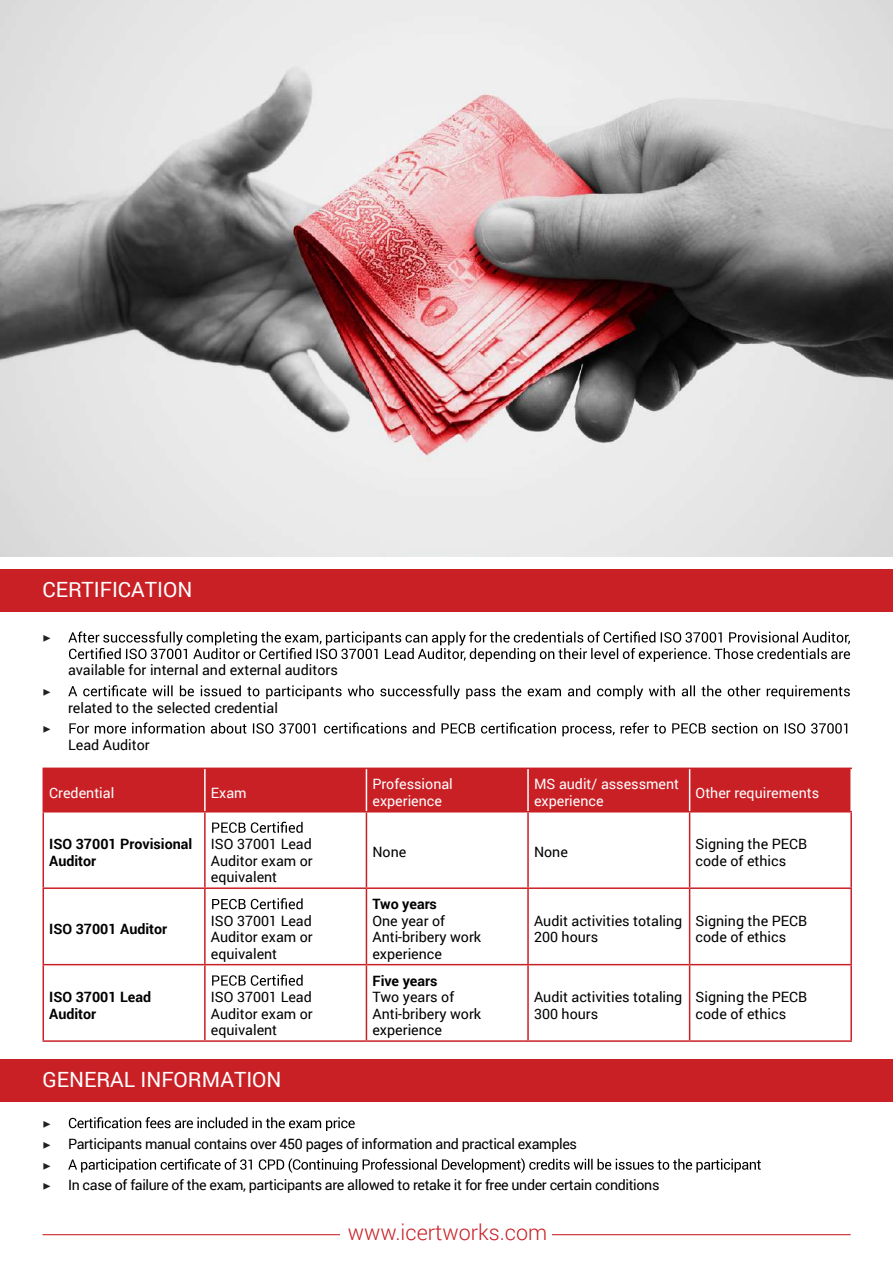
<style>
.page{position:relative;width:893px;height:1263px;background:#fff}
.page>*{position:absolute;margin:0;border:0;box-sizing:border-box;transform-origin:0 0}
.t1{font:300 21.6px "Roboto";color:#c92026}
.t2{font:21px "Roboto";color:#fff}
.t3{font:14.25px/16.5px "Roboto";color:#000}
.t4{font:14.25px "Roboto";letter-spacing:-.025em;color:#000}
.t5{font:14.25px/16.5px "Roboto";color:#fff}
.t6{font:700 14.25px/16.5px "Roboto";color:#000}
.t7{font:14.25px "Minion Pro";color:#231f20}
.s1{font-family:"Minion Pro";color:#231f20}
</style>
<div class="page">
<img style="left:0;top:0;width:893px;height:556px">
<svg style="left:68px;top:631px;width:782px;height:31px"></svg>
<svg style="left:68px;top:685px;width:782px;height:14px"></svg>
<svg style="left:69px;top:722px;width:778px;height:14px"></svg>
<svg style="left:69px;top:1117px;width:286px;height:14px"></svg>
<svg style="left:68px;top:1158px;width:693px;height:15px"></svg>
<div style="left:44px;top:769px;width:806px;height:42px;background:#c92026"></div>
<hr style="left:204px;top:769px;width:2px;height:42px;background:#fff">
<hr style="left:366px;top:769px;width:1px;height:42px;background:#fff">
<hr style="left:527px;top:769px;width:2px;height:42px;background:#fff">
<hr style="left:689px;top:769px;width:1px;height:42px;background:#fff">
<hr style="left:43px;top:767px;width:162px;height:2px;background:#c92026">
<hr style="left:43px;top:769px;width:1px;height:42px;background:#c92026">
<hr style="left:205px;top:767px;width:161px;height:2px;background:#c92026">
<hr style="left:366px;top:767px;width:162px;height:2px;background:#c92026">
<hr style="left:528px;top:767px;width:162px;height:2px;background:#c92026">
<hr style="left:690px;top:767px;width:162px;height:2px;background:#c92026">
<hr style="left:43px;top:812px;width:1px;height:75px;background:#c92026">
<hr style="left:43px;top:889px;width:1px;height:75px;background:#c92026">
<hr style="left:43px;top:965px;width:1px;height:75px;background:#c92026">
<hr style="left:43px;top:1040px;width:162px;height:2px;background:#c92026">
<hr style="left:205px;top:1040px;width:161px;height:2px;background:#c92026">
<hr style="left:366px;top:1040px;width:162px;height:2px;background:#c92026">
<hr style="left:528px;top:1040px;width:162px;height:2px;background:#c92026">
<hr style="left:690px;top:1040px;width:162px;height:2px;background:#c92026">
<hr style="left:204px;top:812px;width:2px;height:75px;background:#c92026">
<hr style="left:366px;top:812px;width:1px;height:75px;background:#c92026">
<hr style="left:527px;top:812px;width:2px;height:75px;background:#c92026">
<hr style="left:689px;top:812px;width:1px;height:75px;background:#c92026">
<hr style="left:850px;top:812px;width:2px;height:75px;background:#c92026">
<hr style="left:43px;top:887px;width:162px;height:2px;background:#c92026">
<hr style="left:205px;top:887px;width:161px;height:2px;background:#c92026">
<hr style="left:204px;top:889px;width:2px;height:75px;background:#c92026">
<hr style="left:366px;top:887px;width:162px;height:2px;background:#c92026">
<hr style="left:366px;top:889px;width:1px;height:75px;background:#c92026">
<hr style="left:528px;top:887px;width:162px;height:2px;background:#c92026">
<hr style="left:527px;top:889px;width:2px;height:75px;background:#c92026">
<hr style="left:690px;top:887px;width:162px;height:2px;background:#c92026">
<hr style="left:689px;top:889px;width:1px;height:75px;background:#c92026">
<hr style="left:850px;top:889px;width:2px;height:75px;background:#c92026">
<hr style="left:43px;top:964px;width:162px;height:1px;background:#c92026">
<hr style="left:205px;top:964px;width:161px;height:1px;background:#c92026">
<hr style="left:204px;top:965px;width:2px;height:75px;background:#c92026">
<hr style="left:366px;top:964px;width:162px;height:1px;background:#c92026">
<hr style="left:366px;top:965px;width:1px;height:75px;background:#c92026">
<hr style="left:528px;top:964px;width:162px;height:1px;background:#c92026">
<hr style="left:527px;top:965px;width:2px;height:75px;background:#c92026">
<hr style="left:690px;top:964px;width:162px;height:1px;background:#c92026">
<hr style="left:689px;top:965px;width:1px;height:75px;background:#c92026">
<hr style="left:850px;top:965px;width:2px;height:75px;background:#c92026">
<hr style="left:43px;top:811px;width:162px;height:1px;background:#c92026">
<hr style="left:205px;top:811px;width:161px;height:1px;background:#c92026">
<hr style="left:366px;top:811px;width:162px;height:1px;background:#c92026">
<hr style="left:528px;top:811px;width:162px;height:1px;background:#c92026">
<hr style="left:690px;top:811px;width:162px;height:1px;background:#c92026">
<svg style="left:212px;top:822px;width:91px;height:11px"></svg>
<svg style="left:212px;top:898px;width:91px;height:11px"></svg>
<svg style="left:212px;top:974px;width:91px;height:12px"></svg>
<div style="left:0;top:569px;width:893px;height:43px;background:#c92026"></div>
<div style="left:0;top:1059px;width:893px;height:43px;background:#c92026"></div>
<hr style="left:43px;top:1234px;width:297px;height:1px;background:#c92026">
<hr style="left:552px;top:1234px;width:299px;height:1px;background:#c92026">
<h2 class="t2" style="left:43px;top:575px;width:151px">CERTIFICATION</h2>
<p class="t7" style="left:43px;top:628px;width:10px">▶</p>
<p class="t7" style="left:43px;top:682px;width:10px">▶</p>
<p class="t7" style="left:43px;top:719px;width:10px">▶</p>
<p class="t3" style="left:68px;top:662px;width:271px">available for internal and external auditors</p>
<p class="t3" style="left:68px;top:699px;width:211px">related to the selected credential</p>
<p class="t3" style="left:68px;top:736px;width:83px">Lead Auditor</p>
<p class="t5" style="left:49px;top:784px;width:67px">Credential</p>
<p class="t5" style="left:211px;top:784px;width:37px">Exam</p>
<p class="t5" style="left:372px;top:775px;width:82px">Professional experience</p>
<p class="t5" style="left:534px;top:775px;width:147px">MS audit/ assessment experience</p>
<p class="t5" style="left:696px;top:784px;width:125px">Other requirements</p>
<p class="t6" style="left:49px;top:835px;width:144px">ISO 37001 Provisional<br>Auditor</p>
<p class="t3" style="left:211px;top:835px;width:103px;text-align:justify">ISO 37001 Lead Auditor exam or equivalent</p>
<p class="t3" style="left:372px;top:843px;width:35px">None</p>
<p class="t3" style="left:534px;top:843px;width:35px">None</p>
<p class="t3" style="left:696px;top:835px;width:113px">Signing the PECB code of ethics</p>
<p class="t6" style="left:49px;top:920px;width:119px">ISO 37001 Auditor</p>
<p class="t3" style="left:211px;top:912px;width:103px;text-align:justify">ISO 37001 Lead Auditor exam or equivalent</p>
<p class="t6" style="left:372px;top:895px;width:66px">Two years</p>
<p class="t3" style="left:372px;top:912px;width:110px">One year of<br>Anti-bribery work experience</p>
<p class="t3" style="left:534px;top:912px;width:150px">Audit activities totaling<br>200 hours</p>
<p class="t3" style="left:696px;top:912px;width:113px">Signing the PECB code of ethics</p>
<p class="t6" style="left:49px;top:988px;width:103px">ISO 37001 Lead<br>Auditor</p>
<p class="t3" style="left:211px;top:988px;width:103px;text-align:justify">ISO 37001 Lead Auditor exam or equivalent</p>
<h2 class="t2" style="left:43px;top:1065px;width:241px">GENERAL INFORMATION</h2>
<p class="t6" style="left:372px;top:972px;width:67px">Five years</p>
<p class="t3" style="left:372px;top:988px;width:110px">Two years of<br>Anti-bribery work experience</p>
<p class="t3" style="left:534px;top:988px;width:150px">Audit activities totaling<br>300 hours</p>
<p class="t3" style="left:696px;top:988px;width:113px">Signing the PECB code of ethics</p>
<p class="t7" style="left:43px;top:1114px;width:10px">▶</p>
<p class="t4" style="left:43px;top:1134px;width:536px"><span class="s1">▶</span> Participants manual contains over 450 pages of information and practical examples</p>
<p class="t7" style="left:43px;top:1155px;width:10px">▶</p>
<p class="t4" style="left:43px;top:1175px;width:618px"><span class="s1">▶</span> In case of failure of the exam, participants are allowed to retake it for free under certain conditions</p>
<h1 class="t1" style="left:348px;top:1217px;width:201px">www.icertworks.com</h1>
</div>
